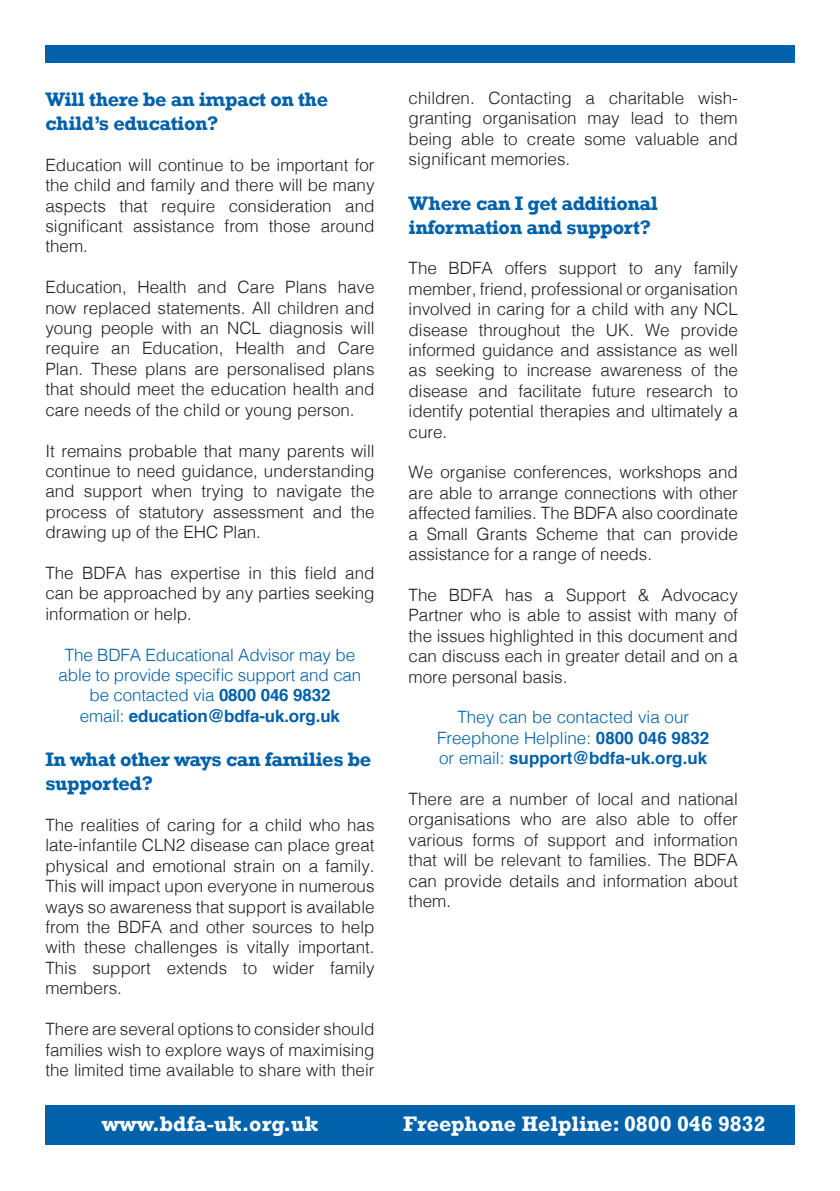
<style>
.page{position:relative;width:840px;height:1191px;background:#fff}
.page>*{position:absolute;margin:0;border:0;box-sizing:border-box;transform-origin:0 0}
.t1{font:700 21.6px "Rockwell";color:#fff}
.t2{font:700 20px/24px "Rockwell";letter-spacing:-.02em;color:#0161aa}
.t3{font:300 17px/20.4px "Helvetica";color:#231f20;text-align:justify}
.t4{font:300 17px "Helvetica";letter-spacing:-.01em;color:#0161aa}
.t5{font:700 17px/20.4px "Helvetica";letter-spacing:-.01em;color:#0161aa;text-align:center}
.s1{font-weight:300}
.s2{font-weight:700}
</style>
<div class="page">
<div style="left:45px;top:1105px;width:749px;height:40px;background:#0161aa"></div>
<div style="left:45px;top:45px;width:749px;height:18px;background:#0161aa"></div>
<p class="t2" style="left:45px;top:87px;width:284px">Will there be an impact on the child’s education?</p>
<p class="t3" style="left:45px;top:153px;width:330px">Education will continue to be important for the child and family and there will be many aspects that require consideration and significant assistance from those around them.</p>
<p class="t3" style="left:45px;top:276px;width:330px">Education, Health and Care Plans have now replaced statements. All children and young people with an NCL diagnosis will require an Education, Health and Care Plan. These plans are personalised plans that should meet the education health and care needs of the child or young person.</p>
<p class="t3" style="left:45px;top:439px;width:330px">It remains probable that many parents will continue to need guidance, understanding and support when trying to navigate the process of statutory assessment and the drawing up of the EHC Plan.</p>
<p class="t3" style="left:45px;top:561px;width:330px">The BDFA has expertise in this field and can be approached by any parties seeking information or help.</p>
<p class="t4" style="left:65px;top:640px;width:291px">The BDFA Educational Advisor may be</p>
<p class="t4" style="left:59px;top:660px;width:304px">able to provide specific support and can</p>
<p class="t5" style="left:80px;top:685px;width:261px"><span class="s1">be contacted via</span> 0800 046 9832 <span class="s1">email:</span> education@bdfa-uk.org.uk</p>
<p class="t2" style="left:45px;top:747px;width:327px">In what other ways can families be supported?</p>
<p class="t3" style="left:45px;top:813px;width:330px">The realities of caring for a child who has late-infantile CLN2 disease can place great physical and emotional strain on a family.<br>This will impact upon everyone in numerous ways so awareness that support is available from the BDFA and other sources to help with these challenges is vitally important.<br>This support extends to wider family members.</p>
<p class="t3" style="left:45px;top:1017px;width:330px">There are several options to consider should families wish to explore ways of maximising the limited time available to share with their</p>
<p class="t3" style="left:408px;top:86px;width:330px">children. Contacting a charitable wish&shy;granting organisation may lead to them being able to create some valuable and significant memories.</p>
<p class="t2" style="left:408px;top:191px;width:251px">Where can I get additional information and support?</p>
<p class="t3" style="left:408px;top:257px;width:330px">The BDFA offers support to any family member, friend, professional or organisation involved in caring for a child with any NCL disease throughout the UK. We provide informed guidance and assistance as well as seeking to increase awareness of the disease and facilitate future research to identify potential therapies and ultimately a cure.</p>
<p class="t3" style="left:408px;top:461px;width:330px">We organise conferences, workshops and are able to arrange connections with other affected families. The BDFA also coordinate a Small Grants Scheme that can provide assistance for a range of needs.</p>
<p class="t3" style="left:408px;top:583px;width:330px">The BDFA has a Support &amp; Advocacy Partner who is able to assist with many of the issues highlighted in this document and can discuss each in greater detail and on a more personal basis.</p>
<p class="t4" style="left:457px;top:703px;width:233px">They can be contacted via our</p>
<p class="t4" style="left:437px;top:723px;width:274px">Freephone Helpline: <span class="s2">0800 046 9832</span></p>
<p class="t5" style="left:439px;top:748px;width:269px"><span class="s1">or email:</span> support@bdfa-uk.org.uk</p>
<p class="t3" style="left:408px;top:787px;width:330px">There are a number of local and national organisations who are also able to offer various forms of support and information that will be relevant to families. The BDFA can provide details and information about them.</p>
<p class="t1" style="left:102px;top:1111px;width:218px">www.bdfa-uk.org.uk</p>
<p class="t1" style="left:403px;top:1111px;width:363px">Freephone Helpline: 0800 046 9832</p>
</div>
